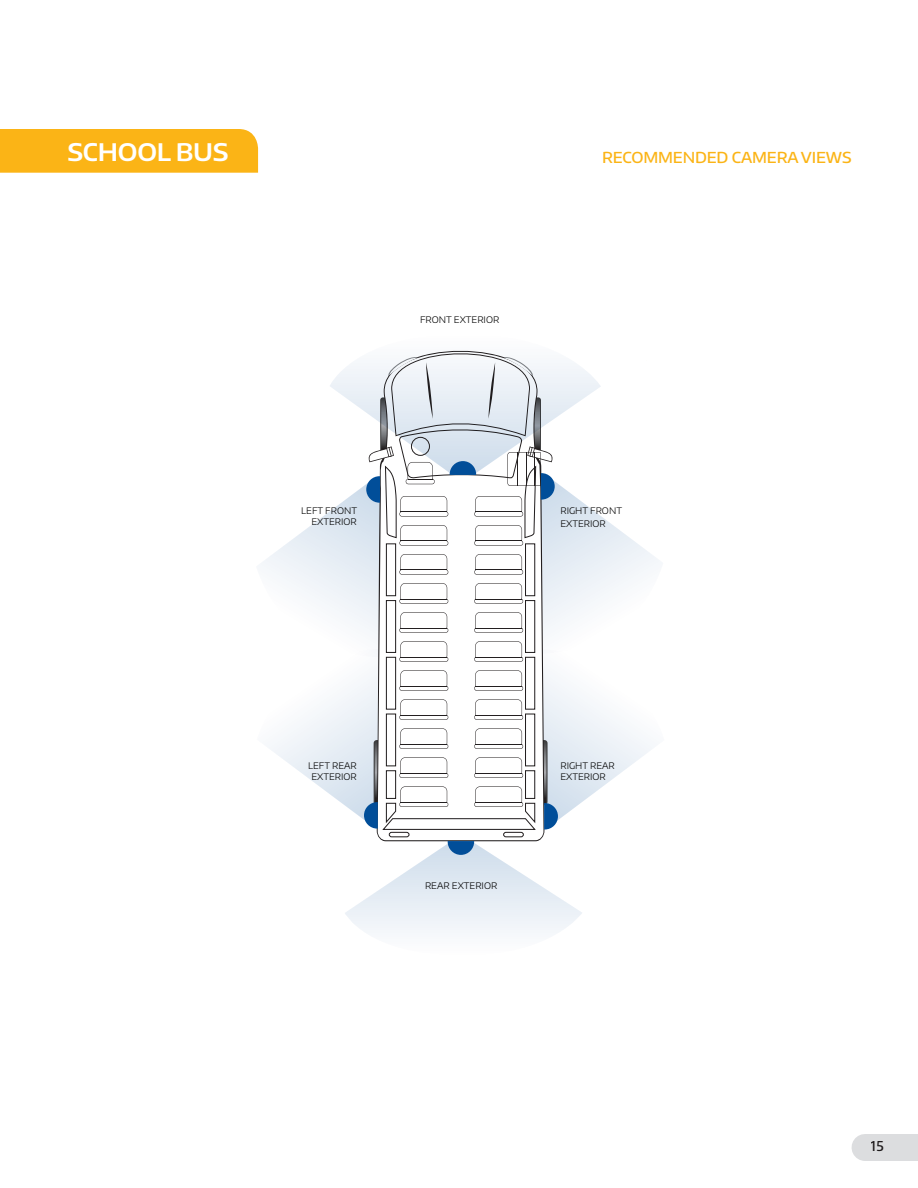
<style>
.page{position:relative;width:918px;height:1188px;background:#fff}
.page>*{position:absolute;margin:0;border:0;box-sizing:border-box;transform-origin:0 0}
.subhead_white{font:600 24px "Encode Sans Wide";letter-spacing:-.01em;color:#fff}
.subhead_black{font:500 15px "Encode Sans Wide";letter-spacing:-.01em;color:#fbb416}
.t1{font:500 13.5px "Encode Sans Normal";color:#231f20}
.Button_Callout{font:300 9px/10.8px "Encode Sans Wide";color:#000}
</style>
<div class="page">
<div style="left:865px;top:1134px;width:53px;height:27px;background:#dcdddf"></div>
<div style="left:0;top:129px;width:258px;height:44px;background:#fbb416"></div>
<div style="left:503px;top:832px;width:21px;height:5px;border:1px solid #231f20;border-radius:2px"></div>
<div style="left:389px;top:832px;width:21px;height:5px;border:1px solid #231f20;border-radius:2px"></div>
<svg style="left:345px;top:840px;width:237px;height:93px"></svg>
<svg style="left:261px;top:350px;width:398px;height:481px"></svg>
<div style="left:411px;top:437px;width:19px;height:19px;border:1px solid #231f20;border-radius:50%"></div>
<p class="subhead_white" style="left:67px;top:136px;width:163px">SCHOOL BUS</p>
<p class="subhead_black" style="left:602px;top:148px;width:251px">RECOMMENDED CAMERA VIEWS</p>
<p class="Button_Callout" style="left:420px;top:314px;width:81px">FRONT EXTERIOR</p>
<p class="Button_Callout" style="left:301px;top:505px;width:57px">LEFT FRONT</p>
<p class="Button_Callout" style="left:311px;top:516px;width:47px">EXTERIOR</p>
<p class="Button_Callout" style="left:561px;top:505px;width:63px">RIGHT FRONT</p>
<p class="Button_Callout" style="left:561px;top:518px;width:47px">EXTERIOR</p>
<p class="Button_Callout" style="left:308px;top:760px;width:50px;text-align:center">LEFT REAR<br>EXTERIOR</p>
<p class="Button_Callout" style="left:425px;top:880px;width:74px">REAR EXTERIOR</p>
<p class="Button_Callout" style="left:561px;top:760px;width:56px">RIGHT REAR<br>EXTERIOR</p>
<h3 class="t1" style="left:871px;top:1138px;width:15px">15</h3>
</div>
